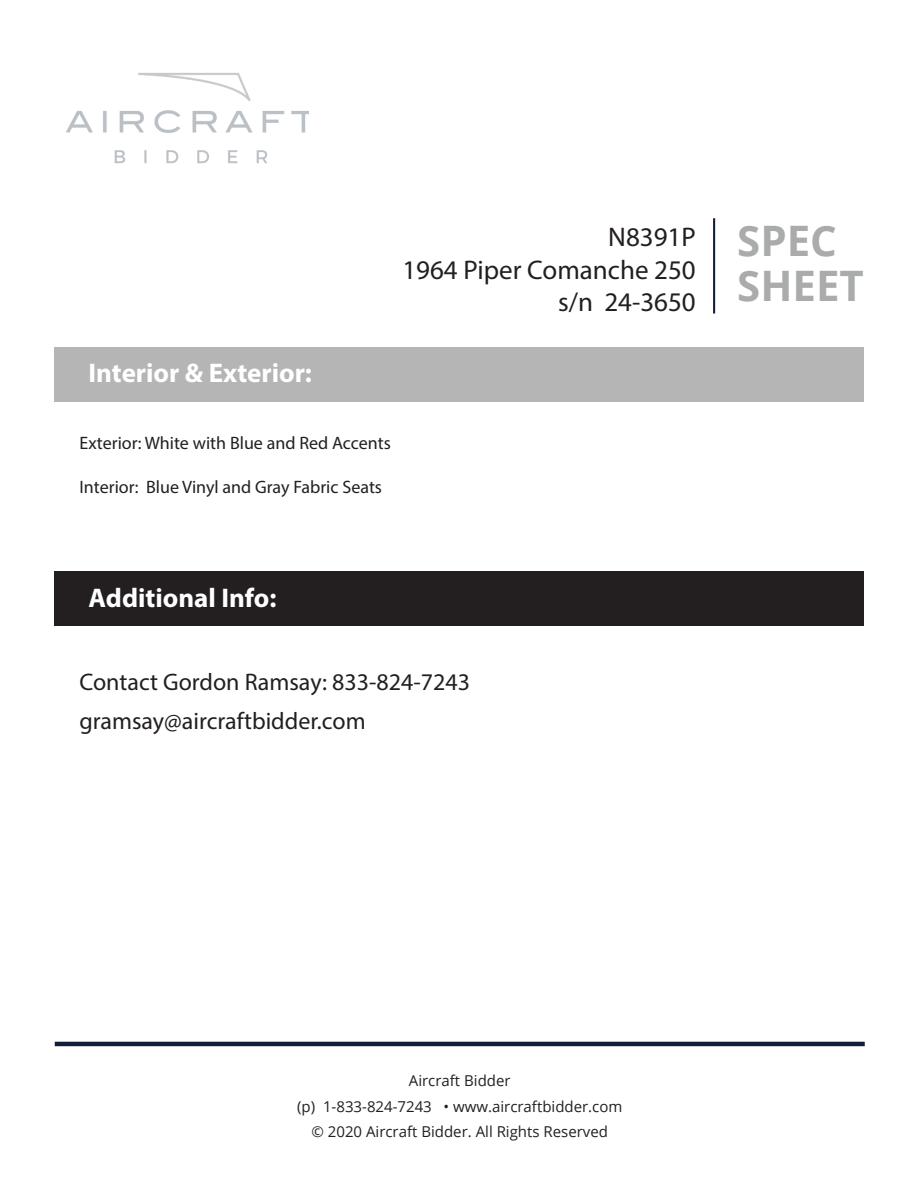
<style>
.page{position:relative;width:918px;height:1188px;background:#fff}
.page>*{position:absolute;margin:0;border:0;box-sizing:border-box;transform-origin:0 0}
.t1{font:700 42px/45.2px "Open Sans";color:#aaabab}
.t2{font:27px/32.4px "Myriad Pro";color:#231f20;text-align:right}
.t3{font:700 27px "Myriad Pro";color:#fff}
.t4{font:24px "Myriad Pro";color:#231f20}
.t5{font:18px "Myriad Pro";color:#231f20}
.t6{font:15px/25.5px "Open Sans";color:#231f20;text-align:center}
</style>
<div class="page">
<div style="left:55px;top:572px;width:809px;height:54px;background:#231f20"></div>
<div style="left:55px;top:347px;width:809px;height:54px;background:#b5b5b6"></div>
<img style="left:66px;top:73px;width:243px;height:91px">
<hr style="left:55px;top:1042px;width:810px;height:4px;background:#101f37">
<hr style="left:713px;top:218px;width:2px;height:96px;background:#101f37">
<p class="t3" style="left:88px;top:356px;width:225px">Interior &amp; Exterior:</p>
<h2 class="t2" style="left:402px;top:221px;width:295px">N8391P<br>1964 Piper Comanche 250 s/n 24-3650</h2>
<h1 class="t1" style="left:737px;top:217px;width:128px">SPEC<br>SHEET</h1>
<p class="t5" style="left:80px;top:432px;width:313px">Exterior: White with Blue and Red Accents</p>
<p class="t5" style="left:80px;top:475px;width:304px">Interior: Blue Vinyl and Gray Fabric Seats</p>
<p class="t3" style="left:89px;top:580px;width:189px">Additional Info:</p>
<p class="t4" style="left:80px;top:668px;width:392px">Contact Gordon Ramsay: 833-824-7243</p>
<p class="t4" style="left:80px;top:707px;width:288px">gramsay@aircraftbidder.com</p>
<p class="t6" style="left:297px;top:1068px;width:327px">Aircraft Bidder<br>(p) 1-833-824-7243 • www.aircraftbidder.com © 2020 Aircraft Bidder. All Rights Reserved</p>
</div>
